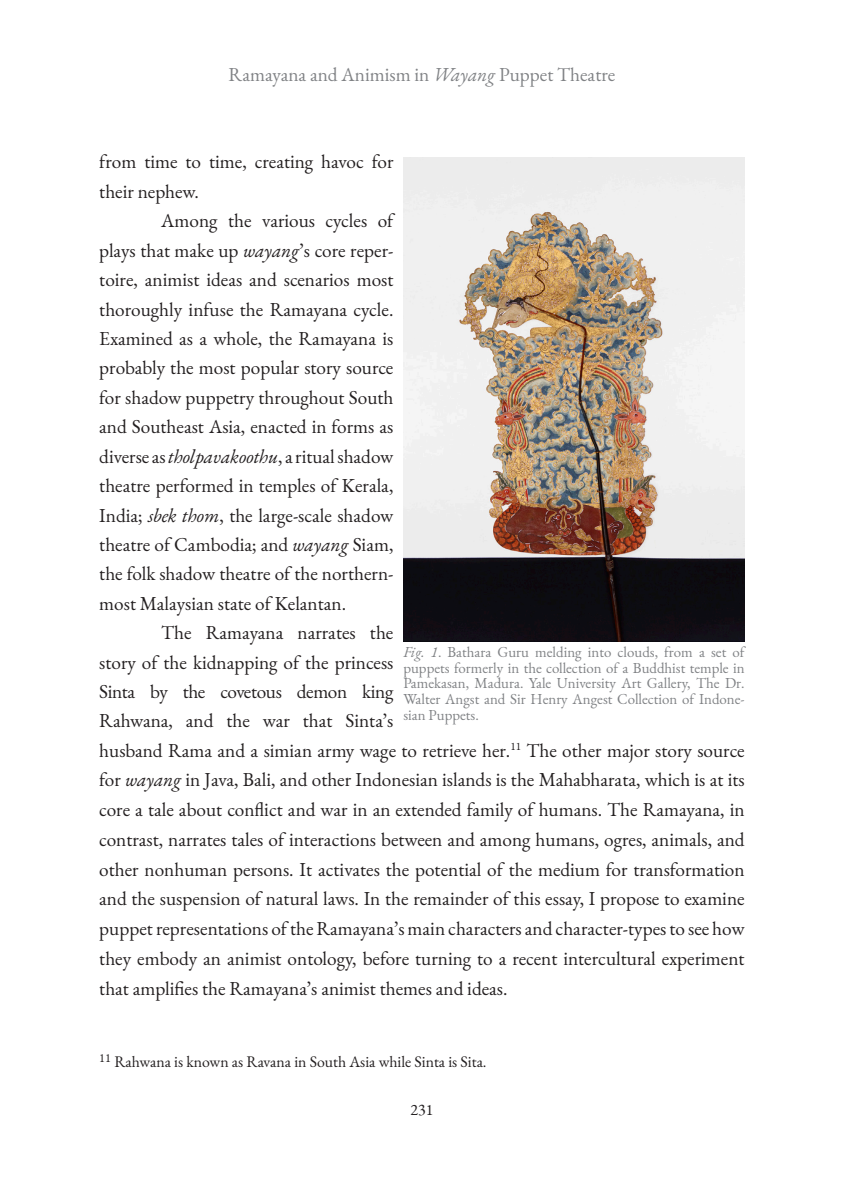
<style>
.page{position:relative;width:844px;height:1191px;background:#fff}
.page>*{position:absolute;margin:0;border:0;box-sizing:border-box;transform-origin:0 0}
.t1{font:19.25px/29.4px "EB Garamond";color:#231f20}
.t2{font:19.25px "EB Garamond";color:#808285}
.note_nuovo{font:15.75px "EB Garamond";color:#231f20}
.t3{font:14.88px/15.8px "EB Garamond";color:#808285;text-align:justify}
.s1{font-style:italic}
</style>
<div class="page">
<img style="left:403px;top:157px;width:341px;height:485px">
<p class="t2" style="left:228px;top:62px;width:388px">Ramayana and Animism in <span class="s1">Wayang</span> Puppet Theatre</p>
<p class="t1" style="left:99px;top:147px;width:295px">from time to time, creating havoc for their nephew.</p>
<p class="t1" style="left:99px;top:206px;width:295px;text-align:justify;text-indent:62px">Among the various cycles of plays that make up <span class="s1">wayang</span>’s core reper&shy;toire, animist ideas and scenarios most thoroughly infuse the Ramayana cycle.<br>Examined as a whole, the Ramayana is probably the most popular story source for shadow puppetry throughout South and Southeast Asia, enacted in forms as diverse as <span class="s1">tholpavakoothu</span>, a ritual shadow theatre performed in temples of Kerala, India; <span class="s1">sbek thom</span>, the large-scale shadow theatre of Cambodia; and <span class="s1">wayang</span> Siam, the folk shadow theatre of the northern&shy;most Malaysian state of Kelantan.</p>
<p class="t1" style="left:99px;top:618px;width:646px;text-indent:62px">The Ramayana narrates the<br>story of the kidnapping of the princess<br>Sinta by the covetous demon king<br>Rahwana, and the war that Sinta’s<br>husband Rama and a simian army wage to retrieve her.<sup>11</sup> The other major story source for <span class="s1">wayang</span> in Java, Bali, and other Indonesian islands is the Mahabharata, which is at its core a tale about conflict and war in an extended family of humans. The Ramayana, in contrast, narrates tales of interactions between and among humans, ogres, animals, and other nonhuman persons. It activates the potential of the medium for transformation and the suspension of natural laws. In the remainder of this essay, I propose to examine puppet representations of the Ramayana’s main characters and character-types to see how they embody an animist ontology, before turning to a recent intercultural experiment that amplifies the Ramayana’s animist themes and ideas.</p>
<p class="t3" style="left:403px;top:644px;width:343px"><span class="s1">Fig. 1</span>. Bathara Guru melding into clouds, from a set of puppets formerly in the collection of a Buddhist temple in Pamekasan, Madura. Yale University Art Gallery, The Dr.<br>Walter Angst and Sir Henry Angest Collection of Indone&shy;sian Puppets.</p>
<p class="note_nuovo" style="left:99px;top:1051px;width:388px"><sup>11</sup> Rahwana is known as Ravana in South Asia while Sinta is Sita.</p>
<p class="note_nuovo" style="left:410px;top:1099px;width:24px">231</p>
</div>
